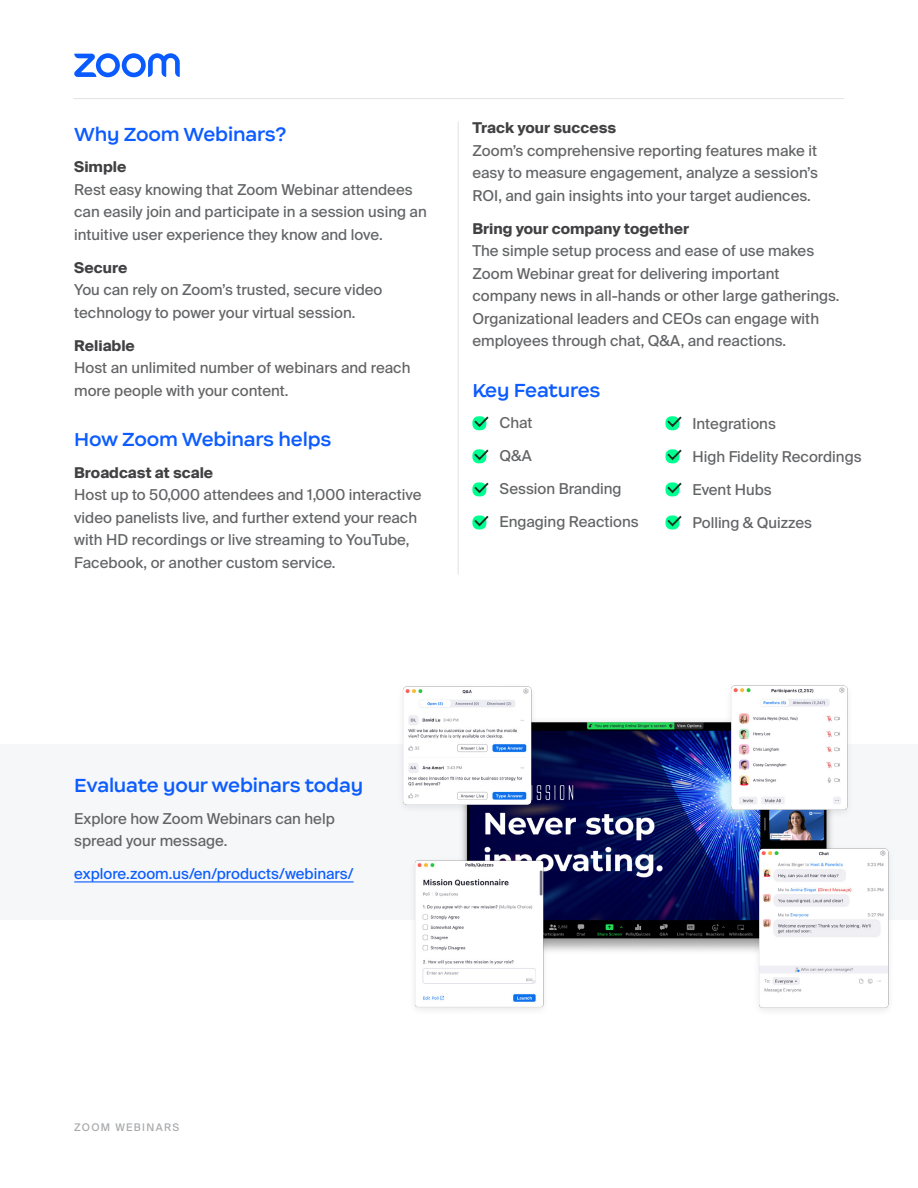
<style>
.page{position:relative;width:918px;height:1188px;background:#fff}
.page>*{position:absolute;margin:0;border:0;box-sizing:border-box;transform-origin:0 0}
.t1{font:600 18px "Happy Display";letter-spacing:-.01em;color:#0c5cff}
.t2{font:15px/22.5px "Almaden Sans";color:#636466}
.t3{font:700 15px "Almaden Sans";color:#414042}
.t4{font:15px "Almaden Sans";color:#0a5cff}
.t5{font:10.5px "Almaden Sans";letter-spacing:.125em;color:#a7a9ac}
</style>
<div class="page">
<div style="left:0;top:744px;width:918px;height:176px;background:#f6f7f9"></div>
<svg style="left:74px;top:53px;width:106px;height:24px"></svg>
<hr style="left:73px;top:98px;width:771px;height:1px;background:#e2e3e4">
<hr style="left:458px;top:122px;width:1px;height:453px;background:#e2e3e4">
<svg style="left:472px;top:416px;width:17px;height:14px"></svg>
<svg style="left:665px;top:416px;width:17px;height:14px"></svg>
<svg style="left:472px;top:449px;width:17px;height:14px"></svg>
<svg style="left:665px;top:449px;width:17px;height:14px"></svg>
<svg style="left:472px;top:482px;width:17px;height:14px"></svg>
<svg style="left:665px;top:482px;width:17px;height:14px"></svg>
<svg style="left:472px;top:515px;width:17px;height:15px"></svg>
<svg style="left:665px;top:515px;width:17px;height:15px"></svg>
<hr style="left:74px;top:881px;width:280px;height:1px;background:#0a5cff">
<img style="left:462px;top:721px;width:370px;height:230px">
<img style="left:751px;top:844px;width:138px;height:167px">
<img style="left:723px;top:685px;width:125px;height:134px">
<img style="left:414px;top:855px;width:137px;height:155px">
<img style="left:402px;top:686px;width:137px;height:160px">
<p class="t1" style="left:74px;top:123px;width:214px">Why Zoom Webinars?</p>
<p class="t3" style="left:74px;top:158px;width:54px">Simple</p>
<p class="t2" style="left:74px;top:178px;width:354px">Rest easy knowing that Zoom Webinar attendees can easily join and participate in a session using an intuitive user experience they know and love.</p>
<p class="t3" style="left:74px;top:259px;width:55px">Secure</p>
<p class="t2" style="left:74px;top:279px;width:310px">You can rely on Zoom’s trusted, secure video technology to power your virtual session.</p>
<p class="t3" style="left:74px;top:337px;width:62px">Reliable</p>
<p class="t2" style="left:74px;top:357px;width:338px">Host an unlimited number of webinars and reach more people with your content.</p>
<p class="t1" style="left:74px;top:428px;width:259px">How Zoom Webinars helps</p>
<p class="t3" style="left:74px;top:464px;width:141px">Broadcast at scale</p>
<p class="t2" style="left:74px;top:484px;width:349px">Host up to 50,000 attendees and 1,000 interactive video panelists live, and further extend your reach with HD recordings or live streaming to YouTube, Facebook, or another custom service.</p>
<p class="t3" style="left:472px;top:119px;width:145px">Track your success</p>
<p class="t2" style="left:472px;top:139px;width:347px;text-align:justify">Zoom’s comprehensive reporting features make it easy to measure engagement, analyze a session’s ROI, and gain insights into your target audiences.</p>
<p class="t3" style="left:472px;top:220px;width:218px">Bring your company together</p>
<p class="t2" style="left:472px;top:240px;width:369px">The simple setup process and ease of use makes Zoom Webinar great for delivering important company news in all-hands or other large gatherings.<br>Organizational leaders and CEOs can engage with employees through chat, Q&amp;A, and reactions.</p>
<p class="t1" style="left:472px;top:379px;width:130px">Key Features</p>
<p class="t2" style="left:500px;top:412px;width:35px">Chat</p>
<p class="t2" style="left:500px;top:445px;width:34px">Q&amp;A</p>
<p class="t2" style="left:500px;top:478px;width:124px">Session Branding</p>
<p class="t2" style="left:500px;top:511px;width:141px">Engaging Reactions</p>
<p class="t2" style="left:692px;top:412px;width:85px">Integrations</p>
<p class="t2" style="left:692px;top:445px;width:171px">High Fidelity Recordings</p>
<p class="t2" style="left:692px;top:478px;width:81px">Event Hubs</p>
<p class="t2" style="left:692px;top:512px;width:121px">Polling &amp; Quizzes</p>
<p class="t1" style="left:74px;top:774px;width:290px">Evaluate your webinars today</p>
<p class="t2" style="left:74px;top:807px;width:262px">Explore how Zoom Webinars can help spread your message.</p>
<p class="t4" style="left:74px;top:865px;width:281px">explore.zoom.us/en/products/webinars/</p>
<p class="t5" style="left:74px;top:1121px;width:106px">ZOOM WEBINARS</p>
</div>
